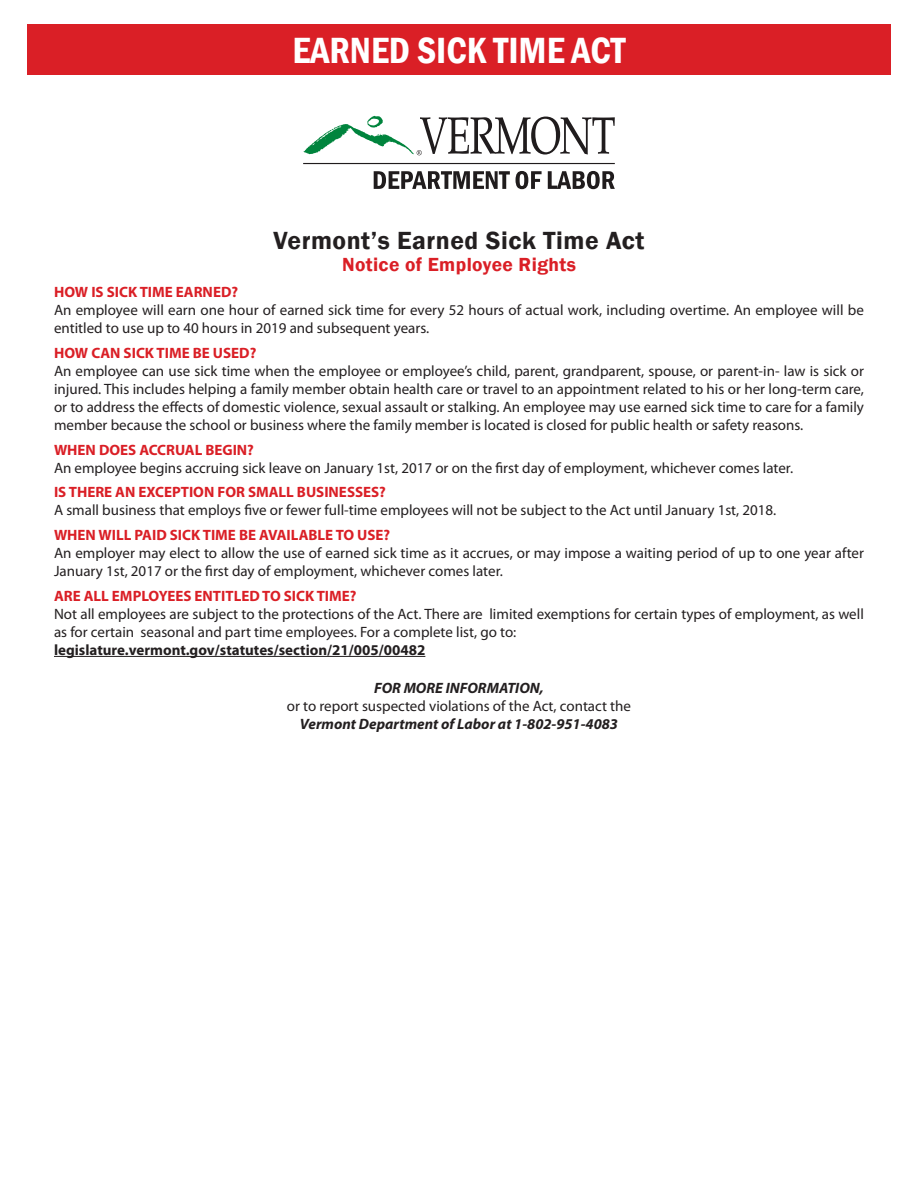
<style>
.page{position:relative;width:918px;height:1188px;background:#fff}
.page>*{position:absolute;margin:0;border:0;box-sizing:border-box;transform-origin:0 0}
.t1{font:600 condensed 37.5px "Franklin Gothic";color:#fff}
.t2{font:600 25.5px "Franklin Gothic";letter-spacing:.02em;color:#231f20}
.t3{font:600 19.5px "Franklin Gothic";letter-spacing:.02em;color:#da1f26}
.t4{font:15px/18px "Myriad Pro";color:#231f20}
.t5{font:700 15px "Myriad Pro";color:#da1f26}
.t6{font:italic 700 15px "Myriad Pro";color:#231f20}
.t7{font:700 15px "Myriad Pro";color:#231f20}
</style>
<div class="page">
<div style="left:27px;top:24px;width:864px;height:50px;background:#da1f26"></div>
<hr style="left:303px;top:163px;width:312px;height:1px;background:#201c1d">
<svg style="left:374px;top:171px;width:136px;height:18px"></svg>
<svg style="left:516px;top:171px;width:26px;height:18px"></svg>
<svg style="left:548px;top:171px;width:67px;height:18px"></svg>
<svg style="left:304px;top:116px;width:311px;height:39px"></svg>
<hr style="left:54px;top:656px;width:371px;height:1px;background:#231f20">
<p class="t1" style="left:293px;top:25px;width:334px">EARNED SICK TIME ACT</p>
<p class="t2" style="left:274px;top:224px;width:372px">Vermont’s Earned Sick Time Act</p>
<p class="t3" style="left:342px;top:253px;width:235px">Notice of Employee Rights</p>
<p class="t5" style="left:54px;top:282px;width:186px">HOW IS SICK TIME EARNED?</p>
<p class="t4" style="left:54px;top:301px;width:811px">An employee will earn one hour of earned sick time for every 52 hours of actual work, including overtime. An employee will be entitled to use up to 40 hours in 2019 and subsequent years.</p>
<p class="t5" style="left:54px;top:343px;width:204px">HOW CAN SICK TIME BE USED?</p>
<p class="t4" style="left:54px;top:362px;width:812px;text-align:justify">An employee can use sick time when the employee or employee’s child, parent, grandparent, spouse, or parent-in- law is sick or injured. This includes helping a family member obtain health care or travel to an appointment related to his or her long-term care, or to address the effects of domestic violence, sexual assault or stalking. An employee may use earned sick time to care for a family member because the school or business where the family member is located is closed for public health or safety reasons.</p>
<p class="t5" style="left:54px;top:440px;width:201px">WHEN DOES ACCRUAL BEGIN?</p>
<p class="t4" style="left:54px;top:458px;width:741px">An employee begins accruing sick leave on January 1st, 2017 or on the first day of employment, whichever comes later.</p>
<p class="t5" style="left:54px;top:483px;width:333px">IS THERE AN EXCEPTION FOR SMALL BUSINESSES?</p>
<p class="t4" style="left:54px;top:501px;width:724px">A small business that employs five or fewer full-time employees will not be subject to the Act until January 1st, 2018.</p>
<p class="t5" style="left:54px;top:525px;width:338px">WHEN WILL PAID SICK TIME BE AVAILABLE TO USE?</p>
<p class="t4" style="left:54px;top:544px;width:812px">An employer may elect to allow the use of earned sick time as it accrues, or may impose a waiting period of up to one year after<br>January 1st, 2017 or the first day of employment, whichever comes later.</p>
<p class="t5" style="left:54px;top:586px;width:304px">ARE ALL EMPLOYEES ENTITLED TO SICK TIME?</p>
<p class="t4" style="left:54px;top:605px;width:811px">Not all employees are subject to the protections of the Act. There are limited exemptions for certain types of employment, as well as for certain seasonal and part time employees. For a complete list, go to:</p>
<p class="t7" style="left:54px;top:640px;width:373px">legislature.vermont.gov/statutes/section/21/005/00482</p>
<p class="t6" style="left:374px;top:678px;width:171px">FOR MORE INFORMATION,</p>
<p class="t4" style="left:287px;top:696px;width:346px">or to report suspected violations of the Act, contact the</p>
<p class="t6" style="left:300px;top:714px;width:320px">Vermont Department of Labor at 1-802-951-4083</p>
</div>
